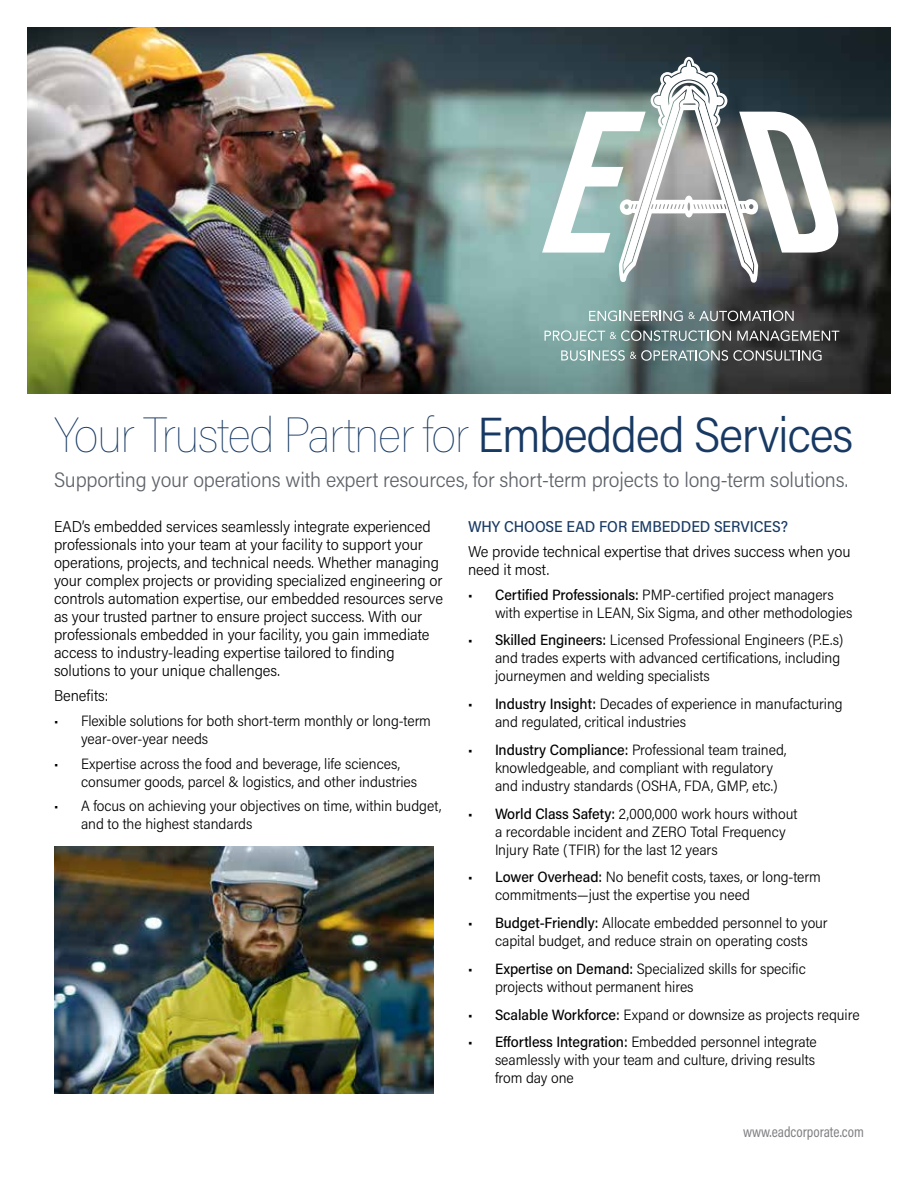
<style>
.page{position:relative;width:918px;height:1188px;background:#fff}
.page>*{position:absolute;margin:0;border:0;box-sizing:border-box;transform-origin:0 0}
.t1{font:100 49.5px "Acumin Pro Semi Cond";letter-spacing:-.03em;color:#173963}
.t2{font:300 21px "Acumin Pro Semi Cond";letter-spacing:-.01em;color:#5f636a}
.t3{font:300 15.75px/18px "Acumin Pro Semi Cond";letter-spacing:-.005em;color:#000}
.t4{font:500 15.75px "Acumin Pro Semi Cond";letter-spacing:-.005em;color:#173963}
.t5{font:300 15px/18px "Acumin Pro Semi Cond";letter-spacing:-.005em;color:#000}
.t6{font:15px "Acumin Pro Cond";color:#807f83}
.s1{font-weight:300}
.s2{font-weight:500}
</style>
<div class="page">
<img style="left:27px;top:27px;width:864px;height:366px">
<svg style="left:589px;top:311px;width:94px;height:10px"></svg>
<svg style="left:689px;top:311px;width:105px;height:10px"></svg>
<svg style="left:545px;top:330px;width:186px;height:11px;background:#8ca2a1"></svg>
<svg style="left:737px;top:330px;width:102px;height:11px"></svg>
<svg style="left:561px;top:350px;width:261px;height:11px;background:#83908f"></svg>
<svg style="left:542px;top:57px;width:297px;height:227px"></svg>
<img style="left:54px;top:846px;width:379px;height:248px">
<h1 class="t1" style="left:54px;top:403px;width:801px">Your Trusted Partner for <span class="s1">Embedded Services</span></h1>
<h2 class="t2" style="left:54px;top:465px;width:795px">Supporting your operations with expert resources, for short-term projects to long-term solutions.</h2>
<p class="t3" style="left:54px;top:517px;width:391px">EAD’s embedded services seamlessly integrate experienced professionals into your team at your facility to support your operations, projects, and technical needs. Whether managing your complex projects or providing specialized engineering or controls automation expertise, our embedded resources serve as your trusted partner to ensure project success. With our professionals embedded in your facility, you gain immediate access to industry-leading expertise tailored to finding solutions to your unique challenges.</p>
<p class="t3" style="left:54px;top:686px;width:56px">Benefits:</p>
<p class="t5" style="left:81px;top:711px;width:351px;text-indent:-27px">• Flexible solutions for both short-term monthly or long-term year-over-year needs</p>
<p class="t5" style="left:81px;top:754px;width:338px;text-indent:-27px">• Expertise across the food and beverage, life sciences, consumer goods, parcel &amp; logistics, and other industries</p>
<p class="t5" style="left:81px;top:796px;width:362px;text-indent:-27px">• A focus on achieving your objectives on time, within budget, and to the highest standards</p>
<p class="t4" style="left:468px;top:516px;width:322px">WHY CHOOSE EAD FOR EMBEDDED SERVICES?</p>
<p class="t3" style="left:468px;top:542px;width:384px">We provide technical expertise that drives success when you need it most.</p>
<p class="t5" style="left:495px;top:585px;width:359px;text-indent:-27px"><span class="s2">• Certified Professionals:</span> PMP-certified project managers with expertise in LEAN, Six Sigma, and other methodologies</p>
<p class="t5" style="left:495px;top:631px;width:350px;text-indent:-27px"><span class="s2">• Skilled Engineers:</span> Licensed Professional Engineers (P.E.s) and trades experts with advanced certifications, including journeymen and welding specialists</p>
<p class="t5" style="left:495px;top:694px;width:349px;text-indent:-27px"><span class="s2">• Industry Insight:</span> Decades of experience in manufacturing and regulated, critical industries</p>
<p class="t5" style="left:495px;top:740px;width:293px;text-indent:-27px"><span class="s2">• Industry Compliance:</span> Professional team trained, knowledgeable, and compliant with regulatory and industry standards (OSHA, FDA, GMP, etc.)</p>
<p class="t5" style="left:495px;top:804px;width:304px;text-indent:-27px"><span class="s2">• World Class Safety:</span> 2,000,000 work hours without a recordable incident and ZERO Total Frequency<br>Injury Rate (TFIR) for the last 12 years</p>
<p class="t5" style="left:495px;top:868px;width:327px;text-indent:-27px"><span class="s2">• Lower Overhead:</span> No benefit costs, taxes, or long-term commitments—just the expertise you need</p>
<p class="t5" style="left:468px;top:913px;width:361px;text-align:center"><span class="s2">• Budget-Friendly:</span> Allocate embedded personnel to your capital budget, and reduce strain on operating costs</p>
<p class="t5" style="left:495px;top:959px;width:312px;text-indent:-27px"><span class="s2">• Expertise on Demand:</span> Specialized skills for specific projects without permanent hires</p>
<p class="t5" style="left:468px;top:1005px;width:393px"><span class="s2">• Scalable Workforce:</span> Expand or downsize as projects require</p>
<p class="t5" style="left:495px;top:1032px;width:323px;text-align:justify;text-indent:-27px"><span class="s2">• Effortless Integration:</span> Embedded personnel integrate seamlessly with your team and culture, driving results from day one</p>
<p class="t6" style="left:743px;top:1122px;width:122px">www.eadcorporate.com</p>
</div>
